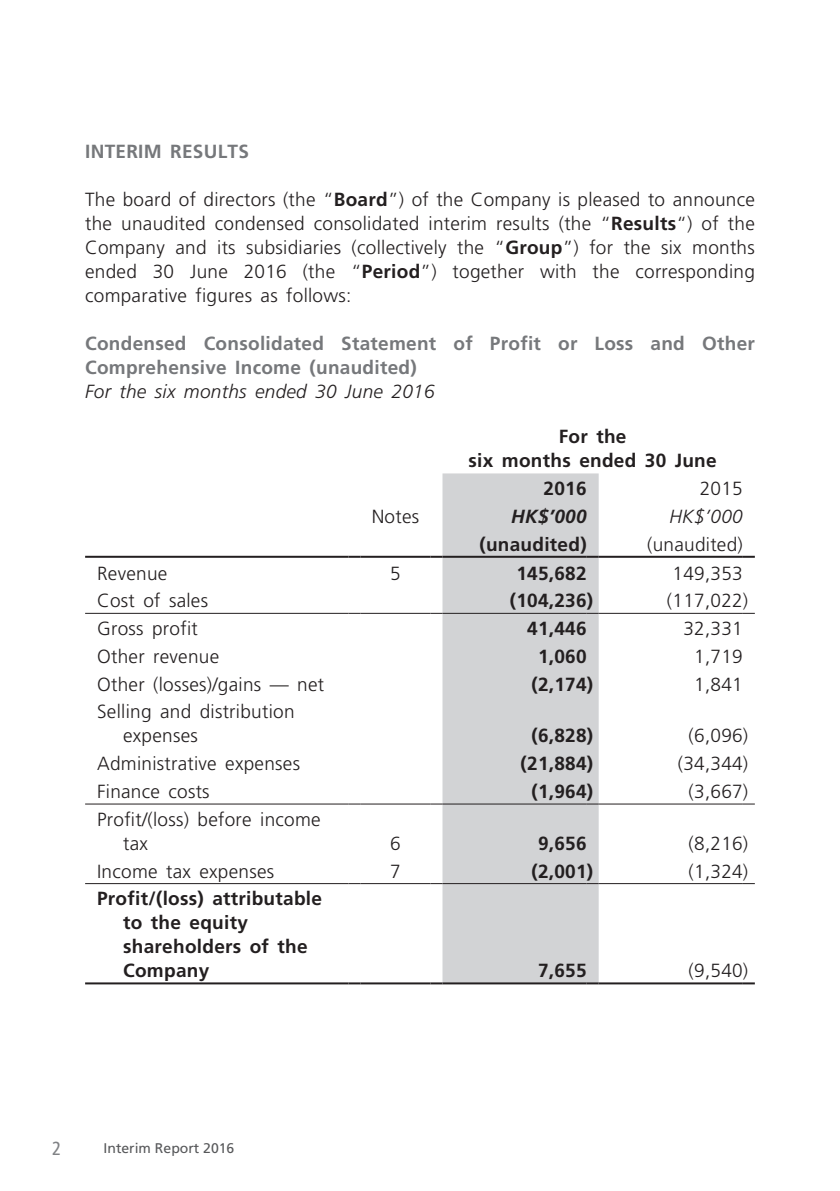
<style>
.page{position:relative;width:840px;height:1191px;background:#fff}
.page>*{position:absolute;margin:0;border:0;box-sizing:border-box;transform-origin:0 0}
._01_Body_Text{font:300 19px/24px "Frutiger LT Std";letter-spacing:.015em;color:#231f20;text-align:justify}
._15_Table_Stub{font:300 19px/24px "Frutiger LT Std";letter-spacing:.015em;color:#231f20}
._01_Body_Text-2{font:700 19px/24px "Frutiger LT Std";letter-spacing:.015em;color:#231f20;text-align:center}
._04___H2{font:700 19px/24px "Frutiger LT Std";letter-spacing:.015em;color:#76787b}
._15_Table_Stub-2{font:700 19px/24px "Frutiger LT Std";letter-spacing:.015em;color:#231f20}
._01_Body_Text-3{font:italic 300 19px "Frutiger LT Std";letter-spacing:.015em;color:#231f20}
._03_H1{font:700 19px "Frutiger LT Std";letter-spacing:.015em;color:#76787b}
._01_Body_Text-4{font:italic 700 19px "Frutiger LT Std";color:#231f20}
.t1{font:condensed 19px "Frutiger LT Std";color:#808285}
.t2{font:14px "Frutiger LT Std";color:#57585a}
.s1{font-weight:700}
</style>
<div class="page">
<div style="left:442px;top:473px;width:156px;height:509px;background:#d2d3d5"></div>
<hr style="left:85px;top:556px;width:263px;height:2px;background:#231f20">
<svg style="left:348px;top:556px;width:12px;height:2px"></svg>
<hr style="left:360px;top:556px;width:70px;height:2px;background:#231f20">
<svg style="left:430px;top:556px;width:12px;height:2px"></svg>
<hr style="left:442px;top:556px;width:144px;height:2px;background:#231f20">
<svg style="left:586px;top:556px;width:12px;height:2px"></svg>
<hr style="left:598px;top:556px;width:144px;height:2px;background:#231f20">
<svg style="left:742px;top:556px;width:12px;height:2px"></svg>
<hr style="left:85px;top:982px;width:263px;height:2px;background:#231f20">
<svg style="left:348px;top:982px;width:12px;height:2px"></svg>
<hr style="left:360px;top:982px;width:70px;height:2px;background:#231f20">
<svg style="left:430px;top:982px;width:12px;height:2px"></svg>
<hr style="left:442px;top:982px;width:144px;height:2px;background:#231f20">
<svg style="left:586px;top:982px;width:12px;height:2px"></svg>
<hr style="left:598px;top:982px;width:144px;height:2px;background:#231f20">
<svg style="left:742px;top:982px;width:12px;height:2px"></svg>
<hr style="left:85px;top:613px;width:263px;height:1px;background:#231f20">
<svg style="left:348px;top:613px;width:12px;height:1px"></svg>
<hr style="left:360px;top:613px;width:70px;height:1px;background:#231f20">
<svg style="left:430px;top:613px;width:12px;height:1px"></svg>
<hr style="left:442px;top:613px;width:144px;height:1px;background:#231f20">
<svg style="left:586px;top:613px;width:12px;height:1px"></svg>
<hr style="left:598px;top:613px;width:144px;height:1px;background:#231f20">
<svg style="left:742px;top:613px;width:12px;height:1px"></svg>
<hr style="left:85px;top:803px;width:263px;height:1px;background:#231f20">
<svg style="left:348px;top:803px;width:12px;height:1px"></svg>
<hr style="left:360px;top:803px;width:70px;height:1px;background:#231f20">
<svg style="left:430px;top:803px;width:12px;height:1px"></svg>
<hr style="left:442px;top:803px;width:144px;height:1px;background:#231f20">
<svg style="left:586px;top:803px;width:12px;height:1px"></svg>
<hr style="left:598px;top:803px;width:144px;height:1px;background:#231f20">
<svg style="left:742px;top:803px;width:12px;height:1px"></svg>
<hr style="left:85px;top:883px;width:263px;height:1px;background:#231f20">
<svg style="left:348px;top:883px;width:12px;height:1px"></svg>
<hr style="left:360px;top:883px;width:70px;height:1px;background:#231f20">
<svg style="left:430px;top:883px;width:12px;height:1px"></svg>
<hr style="left:442px;top:883px;width:144px;height:1px;background:#231f20">
<svg style="left:586px;top:883px;width:12px;height:1px"></svg>
<hr style="left:598px;top:883px;width:144px;height:1px;background:#231f20">
<svg style="left:742px;top:883px;width:12px;height:1px"></svg>
<p class="_03_H1" style="left:85px;top:140px;width:165px">INTERIM RESULTS</p>
<p class="_01_Body_Text" style="left:85px;top:187px;width:671px">The board of directors (the “<span class="s1">Board</span>”) of the Company is pleased to announce the unaudited condensed consolidated interim results (the “<span class="s1">Results</span>“) of the Company and its subsidiaries (collectively the “<span class="s1">Group</span>”) for the six months ended 30 June 2016 (the “<span class="s1">Period</span>”) together with the corresponding comparative figures as follows:</p>
<p class="_04___H2" style="left:85px;top:331px;width:671px">Condensed Consolidated Statement of Profit or Loss and Other<br>Comprehensive Income (unaudited)</p>
<p class="_01_Body_Text-3" style="left:85px;top:380px;width:351px">For the six months ended 30 June 2016</p>
<p class="_01_Body_Text-2" style="left:468px;top:425px;width:249px">For the<br>six months ended 30 June</p>
<p class="_01_Body_Text-2" style="left:543px;top:477px;width:45px">2016</p>
<p class="_01_Body_Text" style="left:699px;top:477px;width:45px">2015</p>
<p class="_01_Body_Text" style="left:371px;top:505px;width:49px">Notes</p>
<p class="_01_Body_Text-4" style="left:511px;top:505px;width:77px">HK$’000</p>
<p class="_01_Body_Text-3" style="left:669px;top:505px;width:75px">HK$’000</p>
<p class="_01_Body_Text-2" style="left:479px;top:532px;width:109px">(unaudited)</p>
<p class="_01_Body_Text" style="left:646px;top:532px;width:97px">(unaudited)</p>
<p class="_15_Table_Stub" style="left:97px;top:561px;width:72px">Revenue</p>
<p class="_01_Body_Text" style="left:390px;top:561px;width:12px">5</p>
<p class="_01_Body_Text-2" style="left:516px;top:561px;width:72px">145,682</p>
<p class="_01_Body_Text" style="left:672px;top:561px;width:72px">149,353</p>
<p class="_15_Table_Stub" style="left:97px;top:589px;width:112px">Cost of sales</p>
<p class="_01_Body_Text-2" style="left:509px;top:589px;width:85px">(104,236)</p>
<p class="_01_Body_Text" style="left:666px;top:589px;width:83px">(117,022)</p>
<p class="_15_Table_Stub" style="left:97px;top:617px;width:102px">Gross profit</p>
<p class="_01_Body_Text-2" style="left:527px;top:616px;width:61px">41,446</p>
<p class="_01_Body_Text" style="left:683px;top:617px;width:61px">32,331</p>
<p class="_15_Table_Stub" style="left:97px;top:644px;width:123px">Other revenue</p>
<p class="_01_Body_Text-2" style="left:537px;top:644px;width:50px">1,060</p>
<p class="_01_Body_Text" style="left:693px;top:644px;width:50px">1,719</p>
<p class="_15_Table_Stub" style="left:97px;top:672px;width:228px">Other (losses)/gains — net</p>
<p class="_01_Body_Text-2" style="left:531px;top:672px;width:63px">(2,174)</p>
<p class="_01_Body_Text" style="left:693px;top:672px;width:50px">1,841</p>
<p class="_15_Table_Stub" style="left:123px;top:700px;width:173px;text-indent:-26px">Selling and distribution expenses</p>
<p class="_01_Body_Text-2" style="left:531px;top:724px;width:63px">(6,828)</p>
<p class="_01_Body_Text" style="left:688px;top:724px;width:61px">(6,096)</p>
<p class="_15_Table_Stub" style="left:97px;top:752px;width:204px">Administrative expenses</p>
<p class="_01_Body_Text-2" style="left:520px;top:751px;width:74px">(21,884)</p>
<p class="_01_Body_Text" style="left:677px;top:752px;width:72px">(34,344)</p>
<p class="_15_Table_Stub" style="left:97px;top:779px;width:114px">Finance costs</p>
<p class="_01_Body_Text-2" style="left:531px;top:779px;width:63px">(1,964)</p>
<p class="_01_Body_Text" style="left:688px;top:779px;width:61px">(3,667)</p>
<p class="_15_Table_Stub" style="left:123px;top:807px;width:199px;text-indent:-26px">Profit/(loss) before income tax</p>
<p class="_01_Body_Text" style="left:390px;top:831px;width:12px">6</p>
<p class="_01_Body_Text-2" style="left:537px;top:831px;width:50px">9,656</p>
<p class="_01_Body_Text" style="left:688px;top:831px;width:61px">(8,216)</p>
<p class="_15_Table_Stub" style="left:97px;top:859px;width:178px">Income tax expenses</p>
<p class="_01_Body_Text" style="left:390px;top:859px;width:12px">7</p>
<p class="_01_Body_Text-2" style="left:531px;top:859px;width:63px">(2,001)</p>
<p class="_01_Body_Text" style="left:688px;top:859px;width:61px">(1,324)</p>
<p class="_15_Table_Stub-2" style="left:123px;top:887px;width:200px;text-indent:-26px">Profit/(loss) attributable to the equity shareholders of the<br>Company</p>
<p class="_01_Body_Text-2" style="left:537px;top:959px;width:50px">7,655</p>
<p class="_01_Body_Text" style="left:688px;top:959px;width:61px">(9,540)</p>
<p class="t1" style="left:52px;top:1137px;width:11px">2</p>
<p class="t2" style="left:103px;top:1139px;width:132px">Interim Report 2016</p>
</div>
